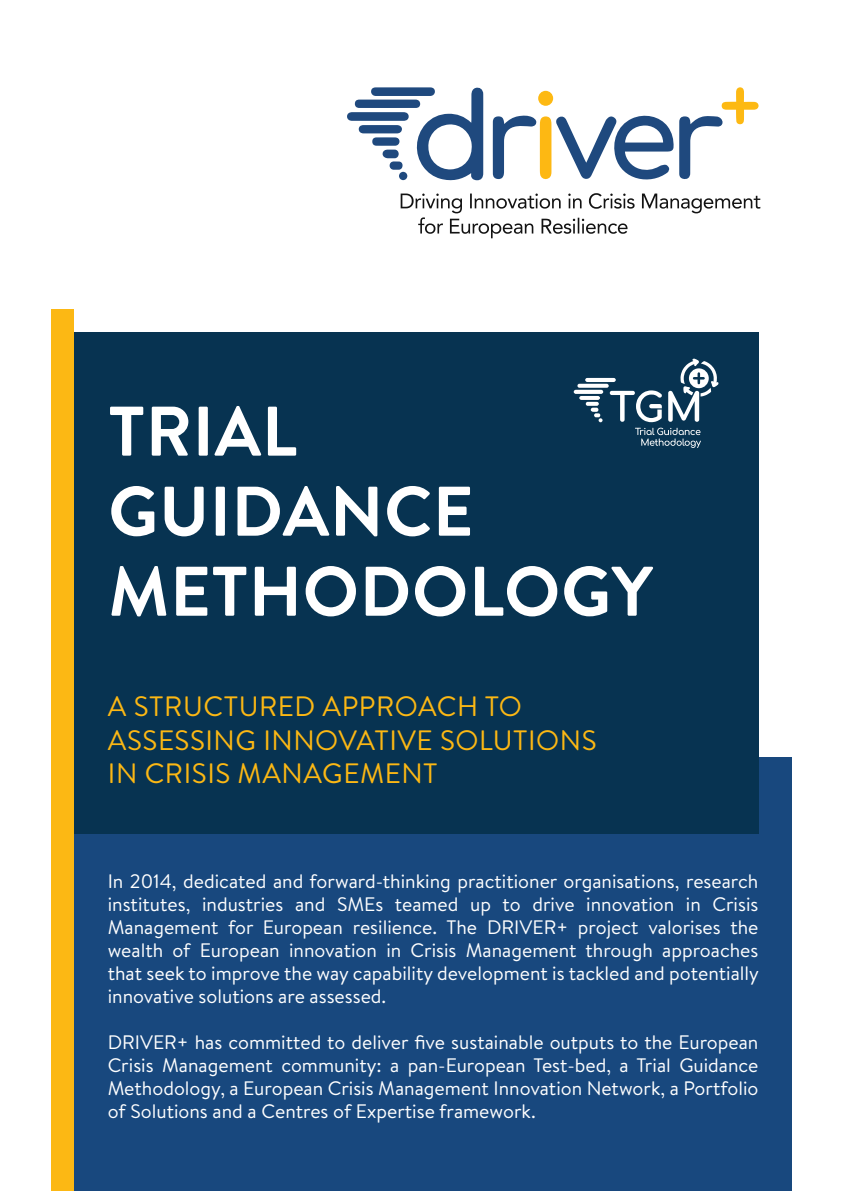
<style>
.page{position:relative;width:842px;height:1191px;background:#fff}
.page>*{position:absolute;margin:0;border:0;box-sizing:border-box;transform-origin:0 0}
.t1{font:700 70px/80px "Brandon Text";letter-spacing:.01em;color:#fff}
.t2{font:28px/33.6px "Brandon Text";letter-spacing:.02em;color:#fcb814}
.t3{font:19.6px/23px "Brandon Text";color:#fff;text-align:justify}
</style>
<div class="page">
<div style="left:52px;top:757px;width:740px;height:434px;background:#18487e"></div>
<div style="left:62px;top:332px;width:696px;height:501px;background:#073351"></div>
<div style="left:51px;top:309px;width:23px;height:882px;background:#fcb814"></div>
<svg style="left:493px;top:87px;width:266px;height:93px"></svg>
<div style="left:538px;top:91px;width:15px;height:15px;background:#fdb913;border-radius:50%"></div>
<img style="left:401px;top:193px;width:256px;height:16px">
<img style="left:704px;top:196px;width:56px;height:13px">
<img style="left:418px;top:217px;width:209px;height:17px">
<svg style="left:347px;top:87px;width:136px;height:94px"></svg>
<div style="left:399px;top:172px;width:8px;height:8px;background:#1f497e;border-radius:50%"></div>
<svg style="left:635px;top:428px;width:66px;height:20px"></svg>
<svg style="left:668px;top:358px;width:51px;height:64px"></svg>
<svg style="left:574px;top:378px;width:88px;height:44px"></svg>
<p class="t1" style="left:108px;top:390px;width:546px">TRIAL<br>GUIDANCE<br>METHODOLOGY</p>
<p class="t2" style="left:108px;top:688px;width:490px">A STRUCTURED APPROACH TO<br>ASSESSING INNOVATIVE SOLUTIONS<br>IN CRISIS MANAGEMENT</p>
<p class="t3" style="left:108px;top:869px;width:653px">In 2014, dedicated and forward-thinking practitioner organisations, research institutes, industries and SMEs teamed up to drive innovation in Crisis Management for European resilience. The DRIVER+ project valorises the wealth of European innovation in Crisis Management through approaches that seek to improve the way capability development is tackled and potentially innovative solutions are assessed.</p>
<p class="t3" style="left:108px;top:1030px;width:652px">DRIVER+ has committed to deliver five sustainable outputs to the European Crisis Management community: a pan-European Test-bed, a Trial Guidance Methodology, a European Crisis Management Innovation Network, a Portfolio of Solutions and a Centres of Expertise framework.</p>
</div>
